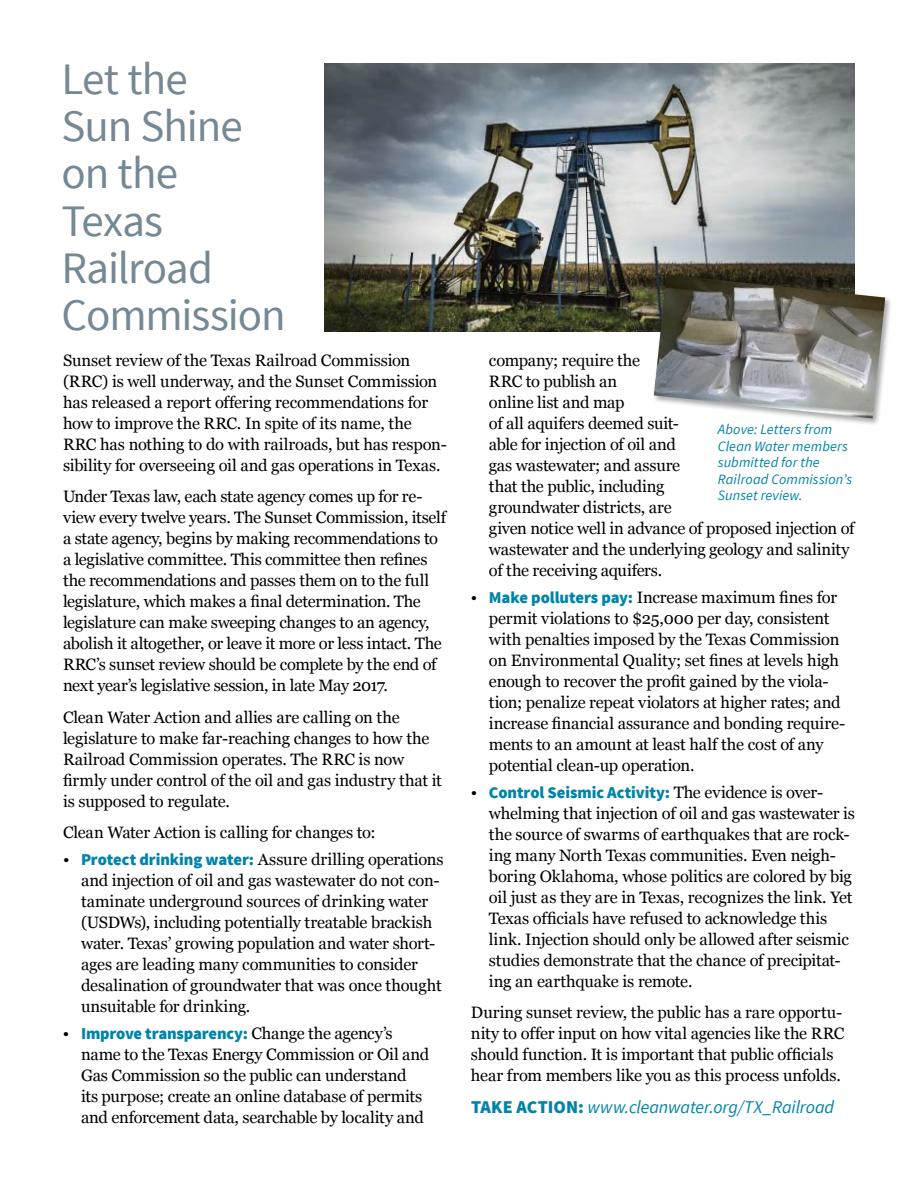
<style>
.page{position:relative;width:918px;height:1188px;background:#fff}
.page>*{position:absolute;margin:0;border:0;box-sizing:border-box;transform-origin:0 0}
.t1{font:45px/47.2px "Source Sans Pro";letter-spacing:-.025em;color:#768894}
.t2{font:italic 18px "Source Sans Pro";letter-spacing:-.01em;color:#0084a9}
.t3{font:16.5px/21px "Georgia";letter-spacing:-.01em;color:#000}
.t4{font:900 16.5px "Source Sans Pro";letter-spacing:-.01em;color:#0084a9}
.t5{font:italic 14.25px/16.5px "Source Sans Pro";letter-spacing:.005em;color:#0084a9}
.s1{font-family:"Source Sans Pro";font-weight:900;color:#0084a9}
.s2{font-family:"Georgia";font-weight:400;color:#000}
.s3{font-weight:900;font-style:normal}
</style>
<div class="page">
<img style="left:324px;top:63px;width:531px;height:269px">
<div style="left:652px;top:273px;width:241px;height:154px;background:#000;opacity:.35"></div>
<img style="left:654px;top:275px;width:231px;height:143px">
<h1 class="t1" style="left:62px;top:56px;width:226px">Let the<br>Sun Shine on the<br>Texas<br>Railroad<br>Commission</h1>
<p class="t3" style="left:63px;top:350px;width:386px">Sunset review of the Texas Railroad Commission (RRC) is well underway, and the Sunset Commission has released a report offering recommendations for how to improve the RRC. In spite of its name, the RRC has nothing to do with railroads, but has respon&shy;sibility for overseeing oil and gas operations in Texas.</p>
<p class="t3" style="left:63px;top:486px;width:385px">Under Texas law, each state agency comes up for re&shy;view every twelve years. The Sunset Commission, itself a state agency, begins by making recommendations to a legislative committee. This committee then refines the recommendations and passes them on to the full legislature, which makes a final determination. The legislature can make sweeping changes to an agency, abolish it altogether, or leave it more or less intact. The RRC’s sunset review should be complete by the end of next year’s legislative session, in late May 2017.</p>
<p class="t3" style="left:63px;top:707px;width:380px">Clean Water Action and allies are calling on the legislature to make far-reaching changes to how the Railroad Commission operates. The RRC is now firmly under control of the oil and gas industry that it is supposed to regulate.</p>
<p class="t3" style="left:63px;top:822px;width:314px">Clean Water Action is calling for changes to:</p>
<p class="t3" style="left:81px;top:849px;width:364px;text-indent:-18px">• <span class="s1">Protect drinking water:</span> Assure drilling operations and injection of oil and gas wastewater do not con&shy;taminate underground sources of drinking water (USDWs), including potentially treatable brackish water. Texas’ growing population and water short&shy;ages are leading many communities to consider desalination of groundwater that was once thought unsuitable for drinking.</p>
<p class="t4" style="left:63px;top:1023px;width:331px"><span class="s2">•</span> Improve transparency: <span class="s2">Change the agency’s</span></p>
<p class="t3" style="left:81px;top:1044px;width:350px">name to the Texas Energy Commission or Oil and Gas Commission so the public can understand<br>its purpose; create an online database of permits and enforcement data, searchable by locality and</p>
<p class="t3" style="left:489px;top:350px;width:367px">company; require the<br>RRC to publish an<br>online list and map<br>of all aquifers deemed suit-<br>able for injection of oil and<br>gas wastewater; and assure<br>that the public, including<br>groundwater districts, are<br>given notice well in advance of proposed injection of wastewater and the underlying geology and salinity of the receiving aquifers.</p>
<p class="t3" style="left:489px;top:587px;width:358px;text-indent:-18px">• <span class="s1">Make polluters pay:</span> Increase maximum fines for permit violations to $25,000 per day, consistent with penalties imposed by the Texas Commission on Environmental Quality; set fines at levels high enough to recover the profit gained by the viola&shy;tion; penalize repeat violators at higher rates; and increase financial assurance and bonding require&shy;ments to an amount at least half the cost of any potential clean-up operation.</p>
<p class="t4" style="left:471px;top:782px;width:354px"><span class="s2">•</span> Control Seismic Activity: <span class="s2">The evidence is over-</span></p>
<p class="t3" style="left:489px;top:803px;width:368px">whelming that injection of oil and gas wastewater is the source of swarms of earthquakes that are rock&shy;ing many North Texas communities. Even neigh&shy;boring Oklahoma, whose politics are colored by big oil just as they are in Texas, recognizes the link. Yet Texas officials have refused to acknowledge this link. Injection should only be allowed after seismic studies demonstrate that the chance of precipitat&shy;ing an earthquake is remote.</p>
<p class="t3" style="left:471px;top:1002px;width:375px">During sunset review, the public has a rare opportu&shy;nity to offer input on how vital agencies like the RRC should function. It is important that public officials hear from members like you as this process unfolds.</p>
<p class="t2" style="left:471px;top:1096px;width:365px"><span class="s3">TAKE ACTION:</span> www.cleanwater.org/TX_Railroad</p>
<p class="t5" style="left:718px;top:421px;width:136px">Above: Letters from<br>Clean Water members submitted for the<br>Railroad Commission’s<br>Sunset review.</p>
</div>
